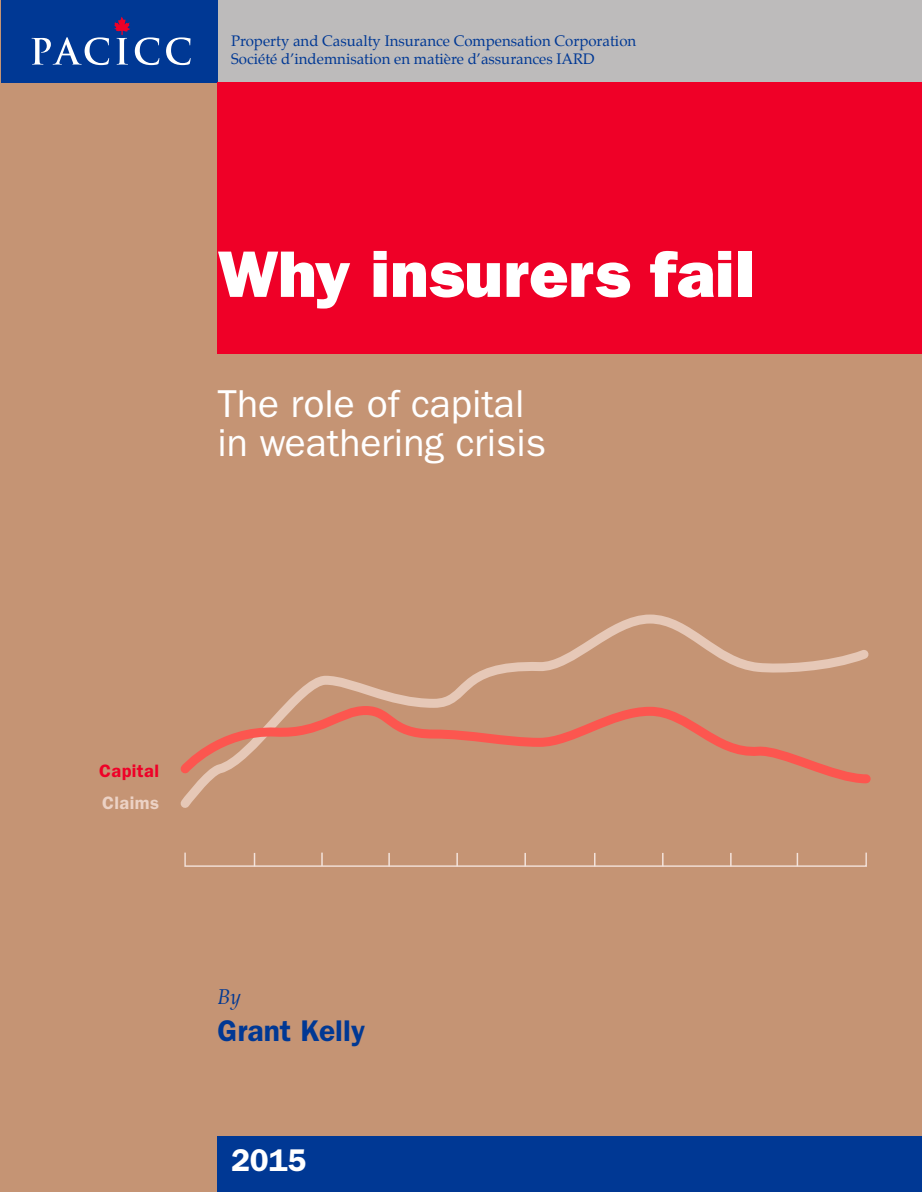
<style>
.page{position:relative;width:922px;height:1192px;background:#fff}
.page>*{position:absolute;margin:0;border:0;box-sizing:border-box;transform-origin:0 0}
.t1{font:66px "ITC Franklin Gothic Std Hvy";color:#fff}
.t2{font:39px/39px "ITC Franklin Gothic Std";color:#fff}
.t3{font:600 31.5px "ITC Franklin Gothic Std";color:#fff}
.t4{font:600 30px "ITC Franklin Gothic Std";color:#003894}
.t5{font:italic 21px "Palatino";color:#003894}
.t6{font:600 18px "ITC Franklin Gothic Std";letter-spacing:.025em;color:#ef0027}
.t7{font:600 18px "ITC Franklin Gothic Std";letter-spacing:.025em;color:#ecd2c5}
.t8{font:15px/18px "Palatino";color:#003894}
</style>
<div class="page">
<div style="left:0;top:0;width:921px;height:1191px;background:#c59474"></div>
<div style="left:217px;top:0;width:704px;height:83px;background:#bdbbbb"></div>
<div style="left:1px;top:0;width:216px;height:83px;background:#003894"></div>
<svg style="left:166px;top:37px;width:24px;height:28px"></svg>
<svg style="left:32px;top:17px;width:127px;height:48px"></svg>
<div style="left:217px;top:83px;width:704px;height:271px;background:#ef0027"></div>
<div style="left:217px;top:1136px;width:704px;height:55px;background:#003894"></div>
<div style="left:184px;top:851px;width:682px;height:15px;border:2px solid #f1ddd4"></div>
<svg style="left:254px;top:853px;width:1px;height:13px"></svg>
<svg style="left:321px;top:852px;width:1px;height:14px"></svg>
<svg style="left:388px;top:853px;width:1px;height:13px"></svg>
<svg style="left:456px;top:853px;width:1px;height:13px"></svg>
<svg style="left:524px;top:853px;width:1px;height:13px"></svg>
<svg style="left:593px;top:853px;width:2px;height:13px"></svg>
<svg style="left:661px;top:853px;width:2px;height:13px"></svg>
<svg style="left:729px;top:853px;width:2px;height:13px"></svg>
<svg style="left:796px;top:853px;width:1px;height:13px"></svg>
<svg style="left:180px;top:614px;width:689px;height:194px"></svg>
<svg style="left:180px;top:701px;width:691px;height:86px"></svg>
<p class="t8" style="left:231px;top:32px;width:406px">Property and Casualty Insurance Compensation Corporation<br>Société d’indemnisation en matière d’assurances IARD</p>
<p class="t1" style="left:217px;top:235px;width:538px">Why insurers fail</p>
<p class="t2" style="left:217px;top:384px;width:330px">The role of capital in weathering crisis</p>
<p class="t6" style="left:99px;top:760px;width:61px">Capital</p>
<p class="t7" style="left:102px;top:792px;width:58px">Claims</p>
<p class="t5" style="left:217px;top:980px;width:25px">By</p>
<p class="t4" style="left:217px;top:1013px;width:149px">Grant Kelly</p>
<p class="t3" style="left:231px;top:1141px;width:77px">2015</p>
</div>
